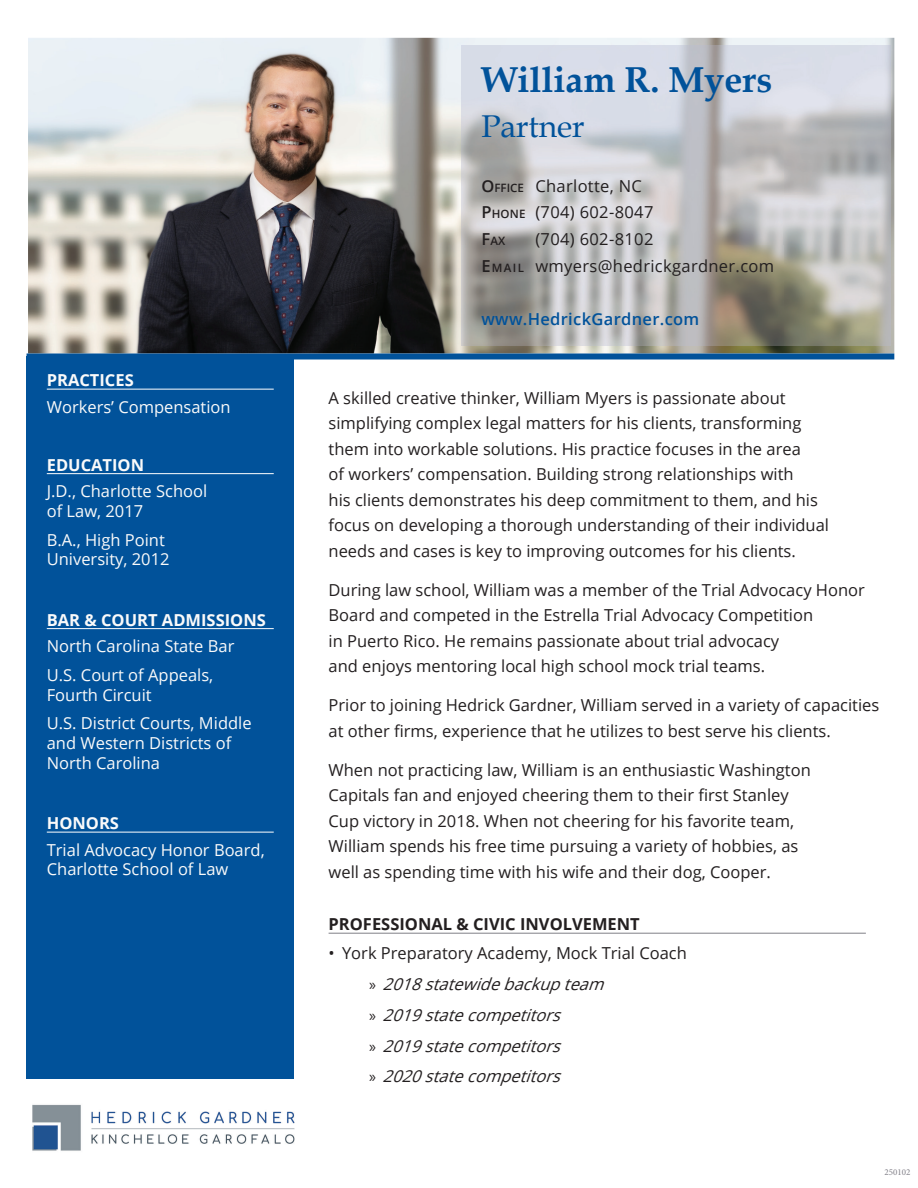
<style>
.page{position:relative;width:918px;height:1188px;background:#fff}
.page>*{position:absolute;margin:0;border:0;box-sizing:border-box;transform-origin:0 0}
.t1{font:700 36px "Book Antiqua";color:#01529a}
.t2{font:31.5px "Book Antiqua";color:#01529a}
.t3{font:16.5px/25.5px "Open Sans";color:#231f20}
.t4{font:16.5px/19.8px "Open Sans";color:#fafafa}
.t5{font:italic 16.5px/30.9px "Open Sans";color:#231f20}
.t6{font:16.5px/26.5px "Open Sans";letter-spacing:.02em;color:#231f20}
.t7{font:700 16.5px "Open Sans";color:#fafafa}
.t8{font:700 16.5px "Open Sans";color:#231f20}
.t9{font:600 16.5px "Open Sans";letter-spacing:.02em;color:#01529a}
.t10{font:600 11.55px "Open Sans";color:#231f20}
.t11{font:9px "Minion Pro";color:#807f87}
.s1{font-weight:600}
.s2{font-weight:600;font-size:11.55px}
.s3{font-size:16.5px}
.s4{font-style:normal}
.s5{font-family:"Myriad Pro";font-style:normal}
</style>
<div class="page">
<img style="left:33px;top:1104px;width:262px;height:47px">
<img style="left:28px;top:38px;width:866px;height:315px">
<hr style="left:329px;top:933px;width:537px;height:1px;background:#807f87">
<div style="left:27px;top:356px;width:267px;height:723px;background:#01529a"></div>
<hr style="left:47px;top:389px;width:227px;height:1px;background:#fff">
<hr style="left:47px;top:473px;width:227px;height:1px;background:#fff">
<hr style="left:47px;top:628px;width:227px;height:1px;background:#fff">
<hr style="left:47px;top:832px;width:227px;height:1px;background:#fff">
<div style="left:27px;top:353px;width:867px;height:6px;background:#01529a"></div>
<img style="left:461px;top:45px;width:430px;height:301px">
<p class="t7" style="left:47px;top:368px;width:89px">PRACTICES</p>
<p class="t4" style="left:47px;top:396px;width:185px">Workers’ Compensation</p>
<p class="t7" style="left:47px;top:453px;width:99px">EDUCATION</p>
<p class="t4" style="left:47px;top:481px;width:162px">J.D., Charlotte School of Law, 2017</p>
<p class="t4" style="left:47px;top:529px;width:124px">B.A., High Point<br>University, 2012</p>
<p class="t7" style="left:47px;top:608px;width:221px">BAR &amp; COURT ADMISSIONS</p>
<p class="t4" style="left:47px;top:631px;width:189px;line-height:28.7px">North Carolina State Bar<br>U.S. Court of Appeals,</p>
<p class="t4" style="left:47px;top:680px;width:206px;line-height:28.7px">Fourth Circuit<br>U.S. District Courts, Middle</p>
<p class="t4" style="left:47px;top:733px;width:186px">and Western Districts of<br>North Carolina</p>
<p class="t7" style="left:47px;top:811px;width:74px">HONORS</p>
<p class="t4" style="left:47px;top:839px;width:219px">Trial Advocacy Honor Board,<br>Charlotte School of Law</p>
<h1 class="t1" style="left:481px;top:56px;width:292px">William R. Myers</h1>
<h2 class="t2" style="left:481px;top:104px;width:105px">Partner</h2>
<p class="t6" style="left:481px;top:172px;width:174px"><span class="s1">O</span><span class="s2">FFICE</span> Charlotte, NC<br><span class="s1">P</span><span class="s2">HONE</span> (704) 602-8047</p>
<p class="t10" style="left:481px;top:233px;width:25px"><span class="s3">F</span>AX</p>
<p class="t6" style="left:481px;top:225px;width:294px;text-indent:54px">(704) 602-8102<br><span class="s1">E</span><span class="s2">MAIL</span> wmyers@hedrickgardner.com</p>
<p class="t9" style="left:481px;top:307px;width:219px">www.HedrickGardner.com</p>
<p class="t3" style="left:329px;top:384px;width:502px">A skilled creative thinker, William Myers is passionate about simplifying complex legal matters for his clients, transforming them into workable solutions. His practice focuses in the area<br>of workers’ compensation. Building strong relationships with<br>his clients demonstrates his deep commitment to them, and his focus on developing a thorough understanding of their individual needs and cases is key to improving outcomes for his clients.</p>
<p class="t3" style="left:329px;top:576px;width:538px">During law school, William was a member of the Trial Advocacy Honor Board and competed in the Estrella Trial Advocacy Competition<br>in Puerto Rico. He remains passionate about trial advocacy<br>and enjoys mentoring local high school mock trial teams.</p>
<p class="t3" style="left:329px;top:692px;width:552px">Prior to joining Hedrick Gardner, William served in a variety of capacities at other firms, experience that he utilizes to best serve his clients.</p>
<p class="t3" style="left:329px;top:756px;width:484px">When not practicing law, William is an enthusiastic Washington Capitals fan and enjoyed cheering them to their first Stanley Cup victory in 2018. When not cheering for his favorite team, William spends his free time pursuing a variety of hobbies, as well as spending time with his wife and their dog, Cooper.</p>
<p class="t8" style="left:329px;top:912px;width:313px">PROFESSIONAL &amp; CIVIC INVOLVEMENT</p>
<p class="t5" style="left:369px;top:937px;width:319px;text-indent:-40px"><span class="s4">• York Preparatory Academy, Mock Trial Coach </span><span class="s5">»</span> 2018statewidebackupteam<br><span class="s5">»</span> 2019statecompetitors<br><span class="s5">»</span> 2019statecompetitors<br><span class="s5">»</span> 2020statecompetitors</p>
<p class="t11" style="left:885px;top:1166px;width:27px">250102</p>
</div>
